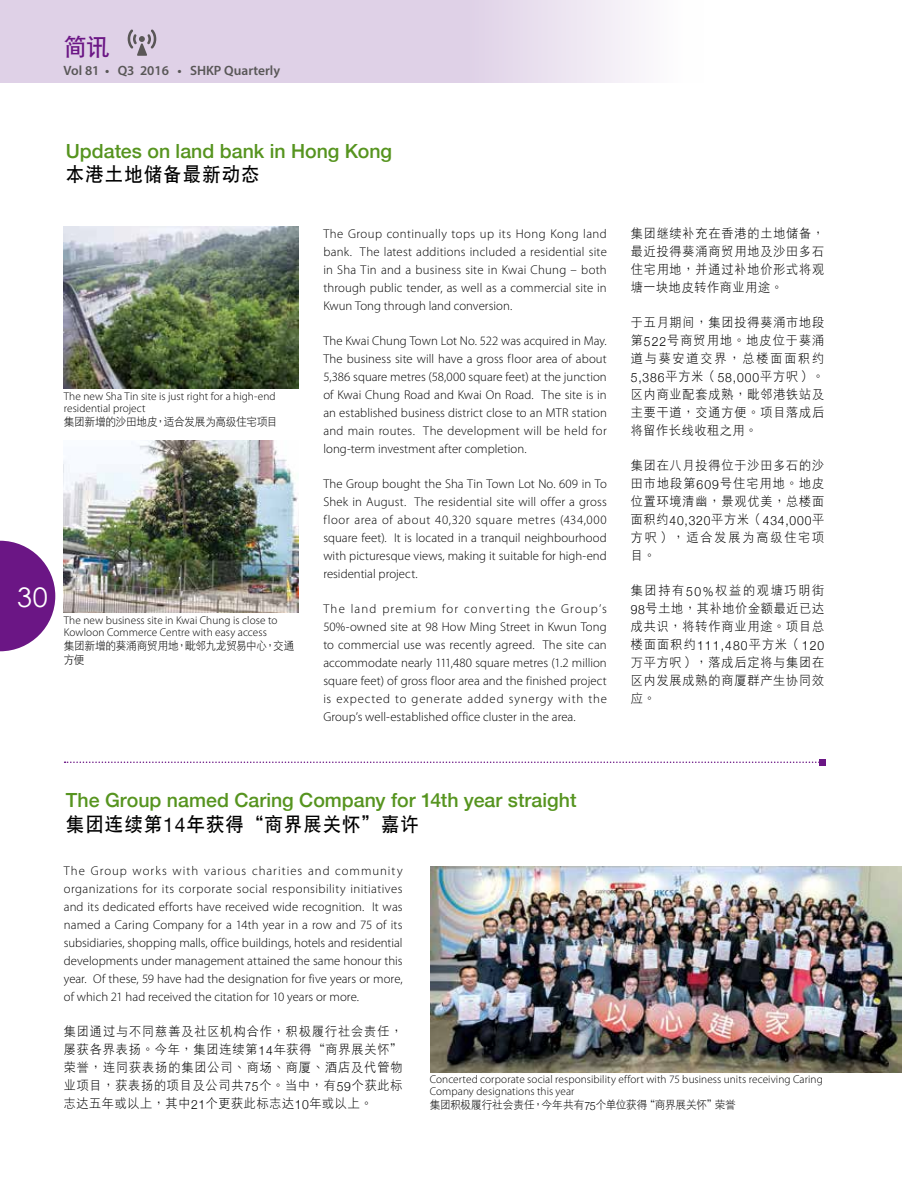
<style>
.page{position:relative;width:902px;height:1191px;background:#fff}
.page>*{position:absolute;margin:0;border:0;box-sizing:border-box;transform-origin:0 0}
.t1{font:27px "Century Gothic";color:#fff}
.t2{font:24px "DFP Hei W7 GB5";color:#6b1685}
.t3{font:500 19.5px "Helvetica Neue";color:#56941f}
.t4{font:19.5px "DFP Hei W7 GB5";letter-spacing:.05em;color:#000;scale:.95 1}
.t5{font:600 13.5px "Myriad Pro";color:#595757}
.t6{font:300 12.75px/18px "Myriad Pro";letter-spacing:.005em;color:#000;text-align:justify}
.t7{font:12.75px/18px "DFP Hei W3 GB5";letter-spacing:.07em;color:#000;text-align:justify;scale:.95 1}
.t8{font:300 12.75px "Helvetica Neue";letter-spacing:.075em;color:#000;scale:.95 1}
.t9{font:300 12.75px "Helvetica Neue";letter-spacing:.095em;color:#000;scale:.95 1}
.t10{font:12.75px/18px "DFP Hei W3 GB5";letter-spacing:.15em;color:#000;scale:.95 1}
.t11{font:300 11.25px/12px "Myriad Pro";letter-spacing:.005em;color:#000}
.t12{font:11.25px/14.2px "DFP Hei W3 GB5";letter-spacing:-.03em;color:#000;scale:.95 1}
.s1{font-family:"Helvetica Neue";font-weight:300}
.s2{font-family:"DFP Hei W3 GB5";font-weight:400}
.s3{font-family:"Helvetica Neue";font-size:20.25px}
</style>
<div class="page">
<img style="left:64px;top:440px;width:235px;height:172px">
<img style="left:64px;top:227px;width:235px;height:161px">
<img style="left:430px;top:866px;width:471px;height:207px">
<svg style="left:65px;top:759px;width:760px;height:6px"></svg>
<svg style="left:0;top:541px;width:55px;height:110px"></svg>
<svg style="left:0;top:0;width:639px;height:83px;background:#e2d5e9"></svg>
<svg style="left:128px;top:29px;width:28px;height:27px"></svg>
<h2 class="t2" style="left:63px;top:34px;width:48px">簡訊</h2>
<p class="t5" style="left:63px;top:61px;width:218px">Vol 81 • Q3 2016 • SHKP Quarterly</p>
<h3 class="t3" style="left:66px;top:135px;width:327px">Updates on land bank in Hong Kong</h3>
<h3 class="t4" style="left:66px;top:165px;width:205px">本港土地儲備最新動態</h3>
<p class="t11" style="left:64px;top:390px;width:213px">The new Sha Tin site is just right for a high-end residential project</p>
<p class="t12" style="left:64px;top:414px;width:226px">集團新增的沙田地皮，適合發展為高級住宅項目</p>
<h1 class="t1" style="left:17px;top:581px;width:32px">30</h1>
<p class="t11" style="left:64px;top:614px;width:215px">The new business site in Kwai Chung is close to<br>Kowloon Commerce Centre with easy access</p>
<p class="t12" style="left:64px;top:638px;width:244px">集團新增的葵涌商貿用地，毗鄰九龍貿易中心，交通方便</p>
<p class="t6" style="left:323px;top:224px;width:285px">The Group continually tops up its Hong Kong land bank. The latest additions included a residential site in Sha Tin and a business site in Kwai Chung – both through public tender, as well as a commercial site in Kwun Tong through land conversion.</p>
<p class="t6" style="left:323px;top:331px;width:285px">The Kwai Chung Town Lot No. 522 was acquired in May.<br>The business site will have a gross floor area of about 5,386 square metres (58,000 square feet) at the junction of Kwai Chung Road and Kwai On Road. The site is in an established business district close to an MTR station and main routes. The development will be held for long-term investment after completion.</p>
<p class="t6" style="left:323px;top:474px;width:285px">The Group bought the Sha Tin Town Lot No. 609 in To Shek in August. The residential site will offer a gross floor area of about 40,320 square metres (434,000 square feet). It is located in a tranquil neighbourhood with picturesque views, making it suitable for high-end residential project.</p>
<p class="t6" style="left:323px;top:599px;width:285px">The land premium for converting the Group’s 50%-owned site at 98 How Ming Street in Kwun Tong to commercial use was recently agreed. The site can accommodate nearly 111,480 square metres (1.2 million square feet) of gross floor area and the finished project is expected to generate added synergy with the Group’s well-established office cluster in the area.</p>
<p class="t7" style="left:630px;top:224px;width:205px">集團繼續補充在香港的土地儲備，最近投得葵湧商貿用地及沙田多石住宅用地，並通過補地價形式將觀塘一塊地皮轉作商業用途。</p>
<p class="t7" style="left:630px;top:313px;width:205px">於五月期間，集團投得葵湧市地段第<span class="s1">522</span>號商貿用地。地皮位於葵湧道與葵安道交界，總樓面面積約</p>
<p class="t8" style="left:630px;top:367px;width:205px">5,386<span class="s2">平方米（</span>58,000<span class="s2">平方呎）。</span></p>
<p class="t7" style="left:630px;top:385px;width:205px">區內商業配套成熟，毗鄰港鐵站及主要幹道，交通方便。項目落成後將留作長線收租之用。</p>
<p class="t7" style="left:630px;top:456px;width:205px">集團在八月投得位於沙田多石的沙田市地段第<span class="s1">609</span>號住宅用地。地皮位置環境清幽，景觀優美，總樓面</p>
<p class="t8" style="left:630px;top:510px;width:205px"><span class="s2">面積約</span>40,320<span class="s2">平方米（</span>434,000<span class="s2">平</span></p>
<p class="t10" style="left:630px;top:528px;width:205px">方呎），適合發展為高級住宅項目。</p>
<p class="t7" style="left:630px;top:581px;width:205px">集團持有<span class="s1">50%</span>權益的觀塘巧明街<span class="s1">98</span>號土地，其補地價金額最近已達成共識，將轉作商業用途。項目總</p>
<p class="t9" style="left:630px;top:635px;width:205px"><span class="s2">樓面面積約</span>111,480<span class="s2">平方米（</span>120</p>
<p class="t7" style="left:630px;top:653px;width:205px">萬平方呎），落成後定將與集團在區內發展成熟的商廈群產生協同效應。</p>
<h3 class="t3" style="left:66px;top:784px;width:512px">The Group named Caring Company for 14th year straight</h3>
<h3 class="t4" style="left:66px;top:814px;width:373px">集團連續第<span class="s3">14</span>年獲得“商界展關懷”嘉許</h3>
<p class="t6" style="left:64px;top:861px;width:340px">The Group works with various charities and community organizations for its corporate social responsibility initiatives and its dedicated efforts have received wide recognition. It was named a Caring Company for a 14th year in a row and 75 of its subsidiaries, shopping malls, office buildings, hotels and residential developments under management attained the same honour this year. Of these, 59 have had the designation for five years or more, of which 21 had received the citation for 10 years or more.</p>
<p class="t7" style="left:64px;top:1022px;width:358px">集團通過與不同慈善及社區機構合作，積極履行社會責任，屢獲各界表揚。今年，集團連續第<span class="s1">14</span>年獲得“商界展關懷”榮譽，連同獲表揚的集團公司、商場、商廈、酒店及代管物業項目，獲表揚的項目及公司共<span class="s1">75</span>個。當中，有<span class="s1">59</span>個獲此標誌達五年或以上，其中<span class="s1">21</span>個更獲此標誌達<span class="s1">10</span>年或以上。</p>
<p class="t11" style="left:429px;top:1073px;width:394px">Concerted corporate social responsibility effort with 75 business units receiving Caring<br>Company designations this year</p>
<p class="t12" style="left:429px;top:1097px;width:324px">集團積極履行社會責任，今年共有<span class="s1">75</span>個單位獲得“商界展關懷”榮譽</p>
</div>
